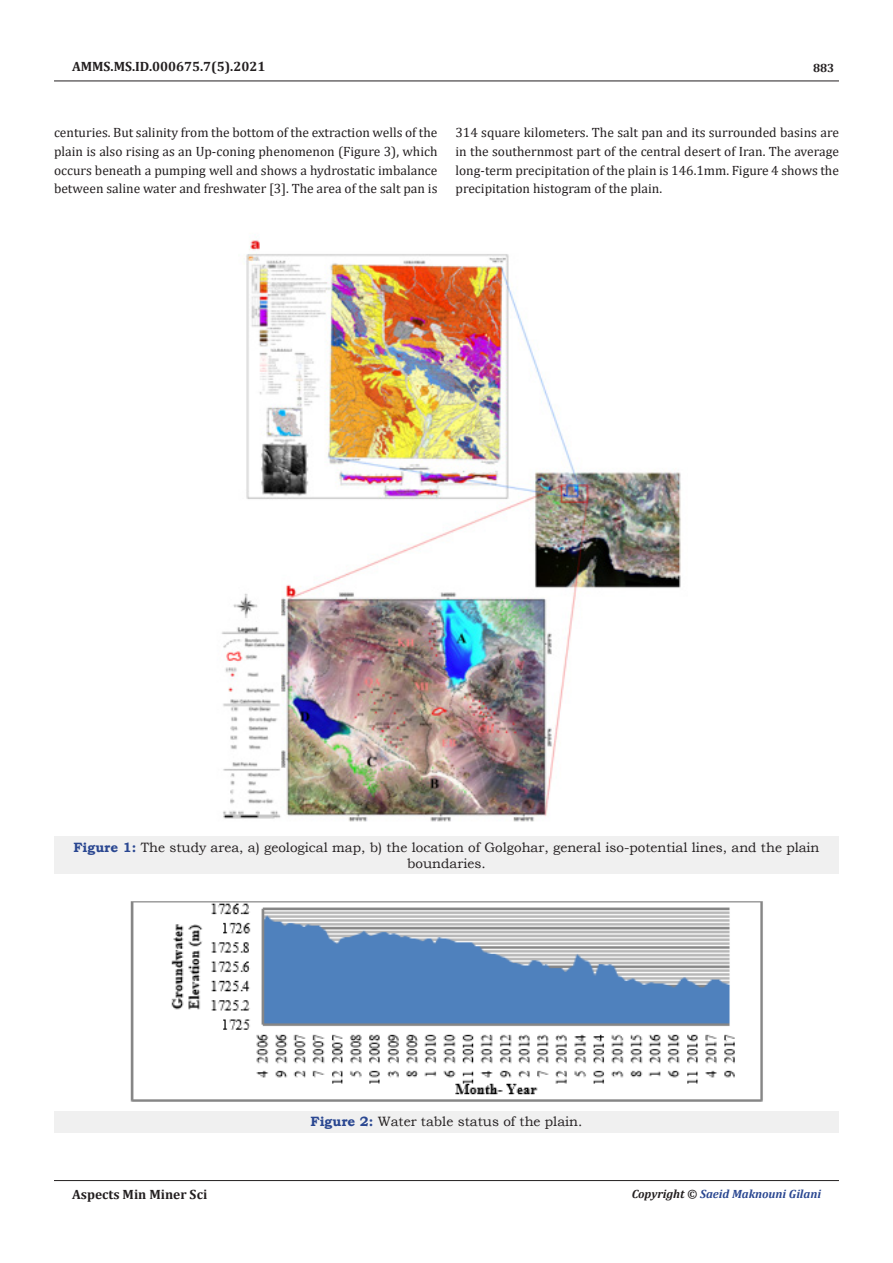
<style>
.page{position:relative;width:893px;height:1263px;background:#fff}
.page>*{position:absolute;margin:0;border:0;box-sizing:border-box;transform-origin:0 0}
.t1{font:13.5px/18.8px "Cambria";color:#231f20;text-align:justify}
.t2{font:13.5px/16.2px "Bookman Old Style";color:#231f20;text-align:center}
.t3{font:700 13.5px "Cambria";color:#231f20}
.t4{font:italic 700 12px "Cambria";color:#2a4791}
.t5{font:700 12px "Cambria";color:#231f20}
.s1{font-weight:700;color:#2a4791}
.s2{color:#231f20}
</style>
<div class="page">
<hr style="left:54px;top:81px;width:785px;height:1px;background:#231f20">
<hr style="left:54px;top:1180px;width:785px;height:1px;background:#231f20">
<div style="left:54px;top:836px;width:785px;height:38px;background:#f0f0f0"></div>
<img style="left:221px;top:240px;width:460px;height:582px">
<div style="left:54px;top:1111px;width:785px;height:21px;background:#f0f0f0"></div>
<img style="left:130px;top:901px;width:633px;height:201px">
<p class="t3" style="left:72px;top:56px;width:195px">AMMS.MS.ID.000675.7(5).2021</p>
<p class="t5" style="left:813px;top:60px;width:23px">883</p>
<p class="t1" style="left:54px;top:123px;width:385px">centuries. But salinity from the bottom of the extraction wells of the plain is also rising as an Up-coning phenomenon (Figure 3), which occurs beneath a pumping well and shows a hydrostatic imbalance between saline water and freshwater [3]. The area of the salt pan is</p>
<p class="t1" style="left:455px;top:123px;width:385px">314 square kilometers. The salt pan and its surrounded basins are in the southernmost part of the central desert of Iran. The average long-term precipitation of the plain is 146.1mm. Figure 4 shows the precipitation histogram of the plain.</p>
<p class="t2" style="left:73px;top:839px;width:748px"><span class="s1">Figure 1:</span> The study area, a) geological map, b) the location of Golgohar, general iso-potential lines, and the plain boundaries.</p>
<p class="t2" style="left:311px;top:1114px;width:273px"><span class="s1">Figure 2:</span> Water table status of the plain.</p>
<p class="t3" style="left:72px;top:1185px;width:137px">Aspects Min Miner Sci</p>
<p class="t4" style="left:632px;top:1185px;width:191px"><span class="s2">Copyright ©</span> Saeid Maknouni Gilani</p>
</div>
